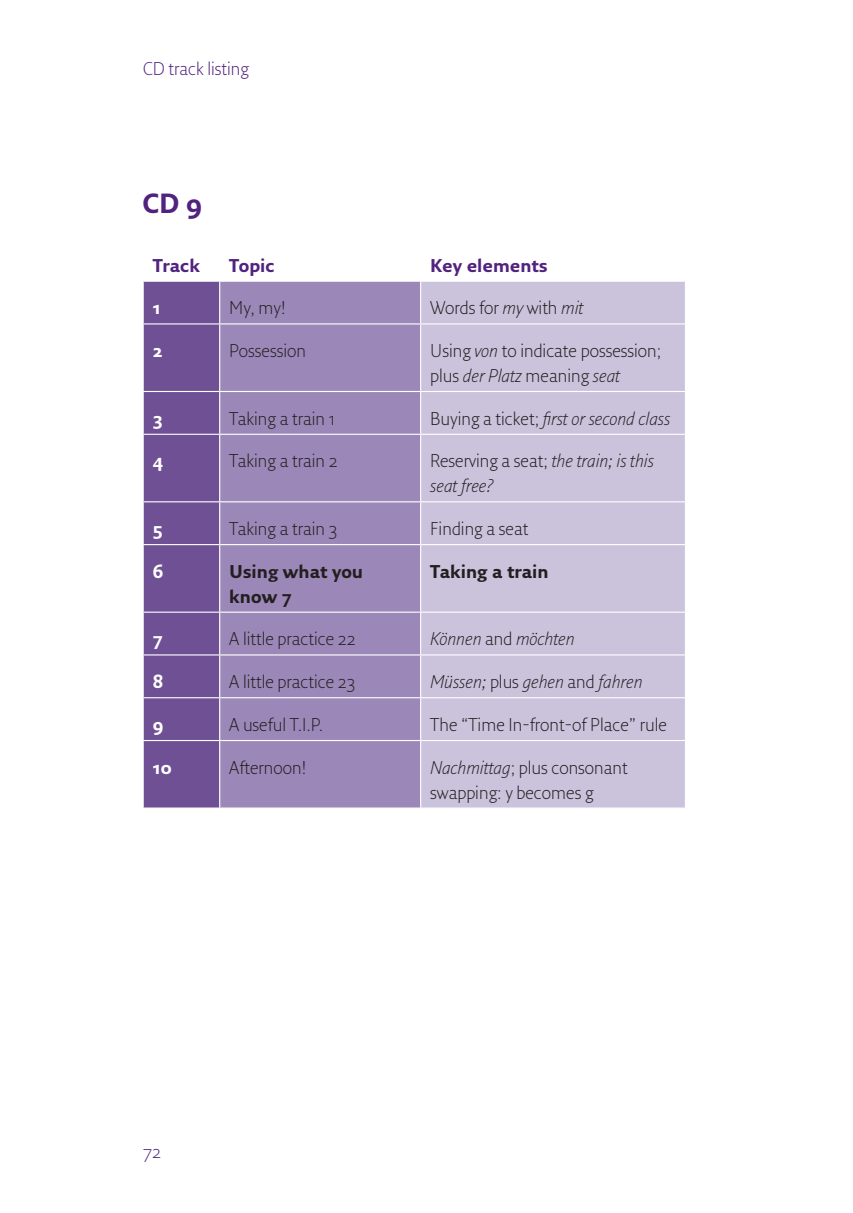
<style>
.page{position:relative;width:853px;height:1213px;background:#fff}
.page>*{position:absolute;margin:0;border:0;box-sizing:border-box;transform-origin:0 0}
.t1{font:700 27px "Fresco Sans";color:#52227f}
.t2{font:300 18px/24.8px "Fresco Sans";color:#231f20}
.t3{font:italic 300 18px/24.8px "Fresco Sans";color:#231f20}
.t4{font:700 18px/24.8px "Fresco Sans";color:#231f20}
.t5{font:700 18px "Fresco Sans";color:#52227f}
.t6{font:300 18px "Fresco Sans";color:#52227f}
.t7{font:700 18px "Fresco Sans";color:#fff}
.s1{font-style:italic}
.s2{font-style:normal}
</style>
<div class="page">
<div style="left:144px;top:282px;width:75px;height:525px;background:#6f5095"></div>
<svg style="left:220px;top:282px;width:200px;height:525px;background:#9f8cba"></svg>
<svg style="left:421px;top:282px;width:264px;height:525px;background:#ccc4dd"></svg>
<hr style="left:143px;top:323px;width:77px;height:1px;background:#fff">
<hr style="left:220px;top:323px;width:201px;height:1px;background:#fff">
<hr style="left:421px;top:323px;width:265px;height:1px;background:#fff">
<hr style="left:143px;top:391px;width:77px;height:1px;background:#fff">
<hr style="left:220px;top:391px;width:201px;height:1px;background:#fff">
<hr style="left:421px;top:391px;width:265px;height:1px;background:#fff">
<hr style="left:143px;top:433px;width:77px;height:2px;background:#fff">
<hr style="left:220px;top:433px;width:201px;height:2px;background:#fff">
<hr style="left:421px;top:433px;width:265px;height:2px;background:#fff">
<hr style="left:143px;top:501px;width:77px;height:1px;background:#fff">
<hr style="left:220px;top:501px;width:201px;height:1px;background:#fff">
<hr style="left:421px;top:501px;width:265px;height:1px;background:#fff">
<hr style="left:143px;top:544px;width:77px;height:1px;background:#fff">
<hr style="left:220px;top:544px;width:201px;height:1px;background:#fff">
<hr style="left:421px;top:544px;width:265px;height:1px;background:#fff">
<hr style="left:143px;top:611px;width:77px;height:1px;background:#fff">
<hr style="left:220px;top:611px;width:201px;height:1px;background:#fff">
<hr style="left:421px;top:611px;width:265px;height:1px;background:#fff">
<hr style="left:143px;top:654px;width:77px;height:1px;background:#fff">
<hr style="left:220px;top:654px;width:201px;height:1px;background:#fff">
<hr style="left:421px;top:654px;width:265px;height:1px;background:#fff">
<hr style="left:143px;top:697px;width:77px;height:1px;background:#fff">
<hr style="left:220px;top:697px;width:201px;height:1px;background:#fff">
<hr style="left:421px;top:697px;width:265px;height:1px;background:#fff">
<hr style="left:143px;top:739px;width:77px;height:2px;background:#fff">
<hr style="left:220px;top:739px;width:201px;height:2px;background:#fff">
<hr style="left:421px;top:739px;width:265px;height:2px;background:#fff">
<p class="t6" style="left:143px;top:61px;width:107px">CD track listing</p>
<h1 class="t1" style="left:143px;top:192px;width:61px">CD 9</h1>
<p class="t5" style="left:153px;top:258px;width:49px">Track</p>
<p class="t5" style="left:229px;top:258px;width:47px">Topic</p>
<p class="t5" style="left:430px;top:258px;width:119px">Key elements</p>
<p class="t7" style="left:153px;top:301px;width:10px">1</p>
<p class="t2" style="left:229px;top:297px;width:58px">My, my!</p>
<p class="t2" style="left:430px;top:297px;width:155px">Words for <span class="s1">my</span> with <span class="s1">mit</span></p>
<p class="t7" style="left:153px;top:343px;width:11px">2</p>
<p class="t2" style="left:229px;top:340px;width:78px">Possession</p>
<p class="t2" style="left:430px;top:340px;width:233px">Using <span class="s1">von</span> to indicate possession; plus <span class="s1">der Platz</span> meaning <span class="s1">seat</span></p>
<p class="t7" style="left:153px;top:411px;width:12px">3</p>
<p class="t2" style="left:229px;top:407px;width:108px">Taking a train 1</p>
<p class="t3" style="left:430px;top:407px;width:242px"><span class="s2">Buying a ticket;</span> first or second class</p>
<p class="t7" style="left:153px;top:454px;width:12px">4</p>
<p class="t2" style="left:229px;top:450px;width:110px">Taking a train 2</p>
<p class="t3" style="left:430px;top:450px;width:225px"><span class="s2">Reserving a seat;</span> the train; is this seat free?</p>
<p class="t7" style="left:153px;top:521px;width:11px">5</p>
<p class="t2" style="left:229px;top:518px;width:110px">Taking a train 3</p>
<p class="t2" style="left:430px;top:518px;width:100px">Finding a seat</p>
<p class="t7" style="left:153px;top:564px;width:12px">6</p>
<p class="t4" style="left:229px;top:560px;width:135px">Using what you know 7</p>
<p class="t4" style="left:430px;top:560px;width:120px">Taking a train</p>
<p class="t7" style="left:153px;top:631px;width:11px">7</p>
<p class="t2" style="left:229px;top:628px;width:128px">A little practice 22</p>
<p class="t3" style="left:430px;top:628px;width:146px">Können <span class="s2">and</span> möchten</p>
<p class="t7" style="left:153px;top:674px;width:12px">8</p>
<p class="t2" style="left:229px;top:671px;width:128px">A little practice 23</p>
<p class="t3" style="left:430px;top:671px;width:214px">Müssen; <span class="s2">plus</span> gehen <span class="s2">and</span> fahren</p>
<p class="t7" style="left:153px;top:717px;width:12px">9</p>
<p class="t2" style="left:229px;top:713px;width:96px">A useful T.I.P.</p>
<p class="t2" style="left:430px;top:713px;width:238px">The “Time In-front-of Place” rule</p>
<p class="t7" style="left:153px;top:760px;width:21px">10</p>
<p class="t2" style="left:229px;top:756px;width:79px">Afternoon!</p>
<p class="t2" style="left:430px;top:756px;width:199px"><span class="s1">Nachmittag</span>; plus consonant swapping: y becomes g</p>
<p class="t6" style="left:143px;top:1144px;width:20px">72</p>
</div>
